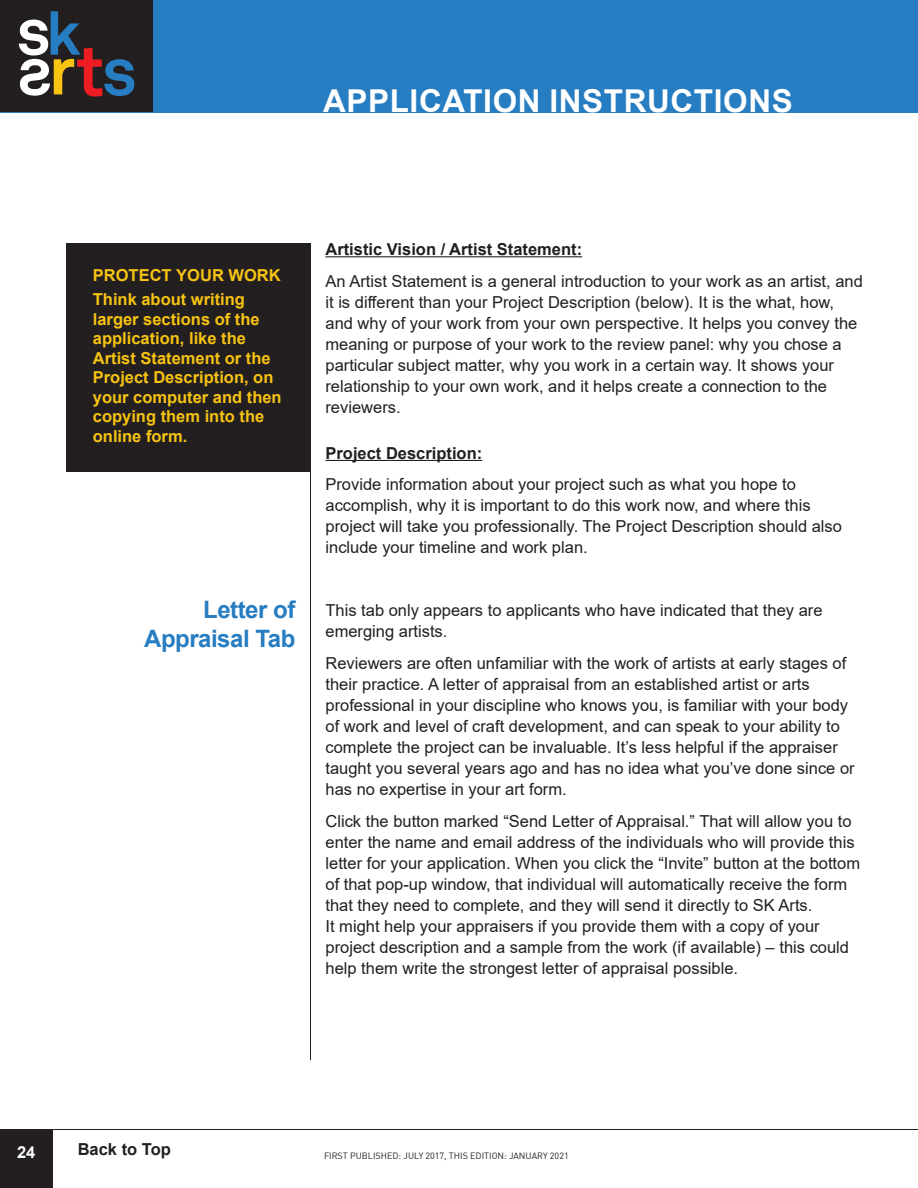
<style>
.page{position:relative;width:918px;height:1188px;background:#fff}
.page>*{position:absolute;margin:0;border:0;box-sizing:border-box;transform-origin:0 0}
.t1{font:700 31.5px "Arial";letter-spacing:.02em;color:#fff}
.t2{font:700 24px/28.8px "Arial";letter-spacing:-.02em;color:#277dc1;text-align:right}
.t3{font:16.5px/21px "Arial";color:#231f20}
.t4{font:700 16.5px/19.5px "Arial";color:#f7c312}
.t5{font:700 16.5px "Arial";color:#231f20}
.t6{font:700 16.5px "Arial";color:#fff}
.t7{font:9px "DIN";color:#231f20}
</style>
<div class="page">
<div style="left:0;top:1130px;width:52px;height:58px;background:#231f20"></div>
<hr style="left:310px;top:243px;width:1px;height:817px;background:#231f20">
<hr style="left:326px;top:256px;width:256px;height:1px;background:#231f20">
<hr style="left:326px;top:460px;width:156px;height:1px;background:#231f20">
<hr style="left:0;top:1129px;width:918px;height:1px;background:#231f20">
<div style="left:0;top:0;width:918px;height:112px;background:#277dc1"></div>
<div style="left:0;top:0;width:153px;height:112px;background:#231f20"></div>
<svg style="left:19px;top:11px;width:115px;height:86px"></svg>
<div style="left:66px;top:243px;width:244px;height:228px;background:#231f20"></div>
<h1 class="t1" style="left:323px;top:84px;width:471px">APPLICATION INSTRUCTIONS</h1>
<p class="t4" style="left:93px;top:264px;width:189px;line-height:24px">PROTECT YOUR WORK<br>Think about writing</p>
<p class="t4" style="left:93px;top:309px;width:190px">larger sections of the application, like the<br>Artist Statement or the<br>Project Description, on your computer and then copying them into the online form.</p>
<h2 class="t2" style="left:144px;top:595px;width:153px">Letter of<br>Appraisal Tab</h2>
<p class="t5" style="left:326px;top:240px;width:258px">Artistic Vision / Artist Statement:</p>
<p class="t3" style="left:325px;top:271px;width:539px">An Artist Statement is a general introduction to your work as an artist, and it is different than your Project Description (below). It is the what, how, and why of your work from your own perspective. It helps you convey the meaning or purpose of your work to the review panel: why you chose a particular subject matter, why you work in a certain way. It shows your relationship to your own work, and it helps create a connection to the reviewers.</p>
<p class="t5" style="left:325px;top:444px;width:158px">Project Description:</p>
<p class="t3" style="left:325px;top:474px;width:518px">Provide information about your project such as what you hope to accomplish, why it is important to do this work now, and where this project will take you professionally. The Project Description should also include your timeline and work plan.</p>
<p class="t3" style="left:325px;top:600px;width:499px">This tab only appears to applicants who have indicated that they are emerging artists.</p>
<p class="t3" style="left:325px;top:653px;width:531px">Reviewers are often unfamiliar with the work of artists at early stages of their practice. A letter of appraisal from an established artist or arts professional in your discipline who knows you, is familiar with your body of work and level of craft development, and can speak to your ability to complete the project can be invaluable. It’s less helpful if the appraiser taught you several years ago and has no idea what you’ve done since or has no expertise in your art form.</p>
<p class="t3" style="left:325px;top:811px;width:536px">Click the button marked “Send Letter of Appraisal.” That will allow you to enter the name and email address of the individuals who will provide this letter for your application. When you click the “Invite” button at the bottom of that pop-up window, that individual will automatically receive the form that they need to complete, and they will send it directly to SK Arts.<br>It might help your appraisers if you provide them with a copy of your project description and a sample from the work (if available) – this could help them write the strongest letter of appraisal possible.</p>
<p class="t6" style="left:17px;top:1143px;width:20px">24</p>
<p class="t5" style="left:78px;top:1140px;width:95px">Back to Top</p>
<p class="t7" style="left:324px;top:1153px;width:246px">FIRST PUBLISHED: JULY 2017, THIS EDITION: JANUARY 2021</p>
</div>
